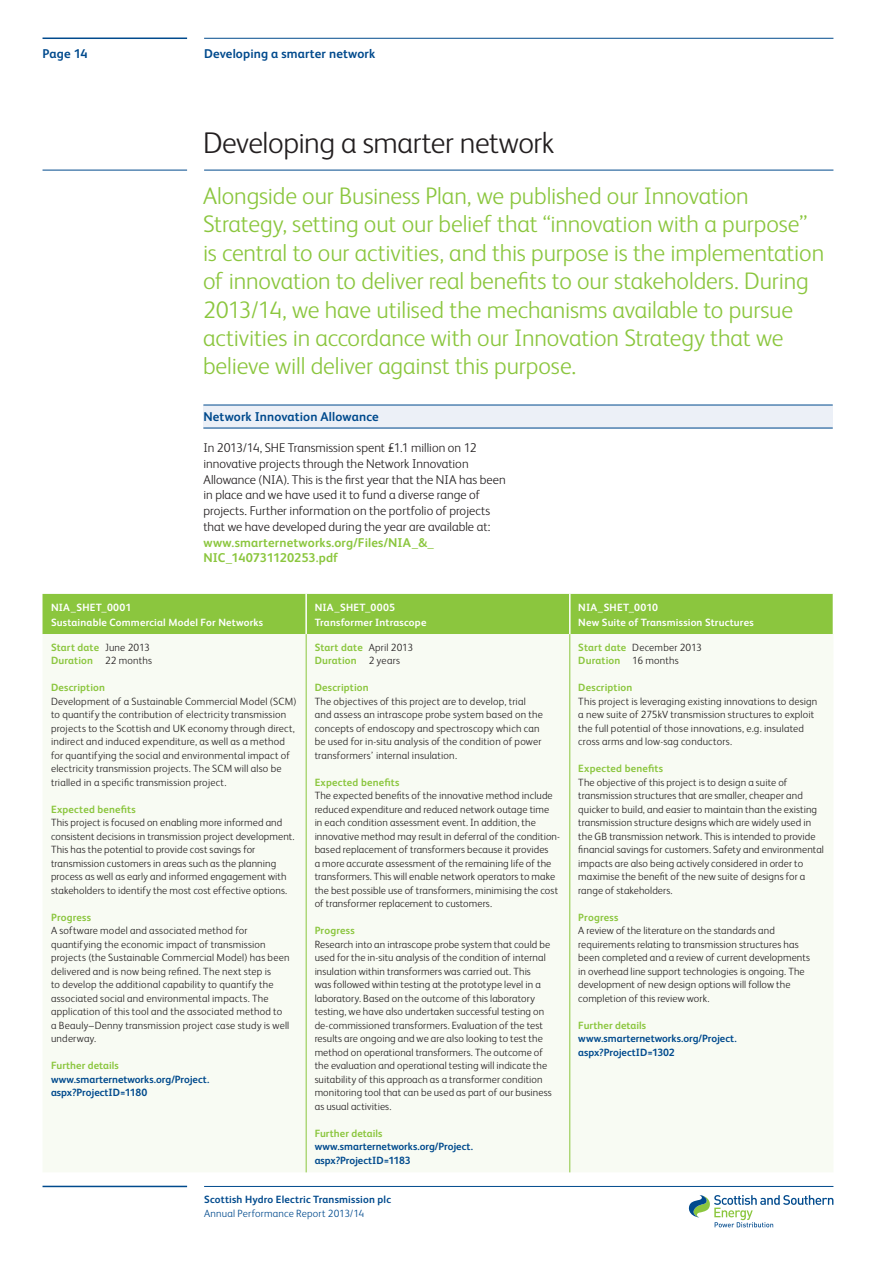
<style>
.page{position:relative;width:893px;height:1263px;background:#fff}
.page>*{position:absolute;margin:0;border:0;box-sizing:border-box;transform-origin:0 0}
.t1{font:300 30px "FS Albert";letter-spacing:-.015em;color:#231f20}
.t2{font:300 24px/28.5px "FS Albert";letter-spacing:-.005em;color:#8bc63e}
.t3{font:300 12.75px/15.8px "FS Albert";color:#231f20}
.t4{font:700 12.75px "FS Albert";letter-spacing:.01em;color:#004a8d}
.t5{font:700 12.75px/15.8px "FS Albert";letter-spacing:.01em;color:#8bc63e}
.t6{font:300 10.5px/13.5px "FS Albert";letter-spacing:.01em;color:#231f20}
.t7{font:700 10.5px/13.5px "FS Albert";letter-spacing:.005em;color:#004a8d}
.t8{font:700 10.5px "FS Albert";letter-spacing:.02em;color:#8bc63e}
.t9{font:700 10.5px/15px "FS Albert";letter-spacing:.02em;color:#fff}
.t10{font:300 10.5px "FS Albert";letter-spacing:.02em;color:#004a8d}
.s1{font-weight:300;color:#231f20}
.s2{color:#8bc63e}
.s3{font-weight:700;color:#8bc63e}
</style>
<div class="page">
<hr style="left:204px;top:38px;width:629px;height:1px;background:#004a8d">
<hr style="left:43px;top:38px;width:144px;height:1px;background:#004a8d">
<svg style="left:688px;top:1195px;width:145px;height:32px"></svg>
<hr style="left:204px;top:1186px;width:629px;height:1px;background:#004a8d">
<hr style="left:43px;top:1186px;width:144px;height:1px;background:#004a8d">
<hr style="left:204px;top:170px;width:629px;height:1px;background:#004a8d">
<hr style="left:43px;top:170px;width:144px;height:1px;background:#004a8d">
<div style="left:203px;top:405px;width:630px;height:23px;background:#ecf0f7"></div>
<hr style="left:203px;top:405px;width:630px;height:1px;background:#004a8d">
<hr style="left:203px;top:428px;width:630px;height:1px;background:#004a8d">
<div style="left:43px;top:594px;width:790px;height:40px;background:#8bc63e"></div>
<div style="left:43px;top:634px;width:790px;height:538px;background:#f8fbf3"></div>
<hr style="left:305px;top:594px;width:2px;height:40px;background:#fff">
<hr style="left:569px;top:594px;width:2px;height:40px;background:#fff">
<hr style="left:306px;top:634px;width:1px;height:538px;background:#8bc63e">
<hr style="left:569px;top:634px;width:1px;height:538px;background:#8bc63e">
<p class="t4" style="left:43px;top:47px;width:47px">Page 14</p>
<p class="t4" style="left:204px;top:47px;width:173px">Developing a smarter network</p>
<p class="t1" style="left:203px;top:125px;width:353px">Developing a smarter network</p>
<p class="t2" style="left:203px;top:181px;width:623px">Alongside our Business Plan, we published our Innovation Strategy, setting out our belief that “innovation with a purpose” is central to our activities, and this purpose is the implementation of innovation to deliver real benefits to our stakeholders. During 2013/14, we have utilised the mechanisms available to pursue activities in accordance with our Innovation Strategy that we believe will deliver against this purpose.</p>
<p class="t4" style="left:203px;top:409px;width:177px">Network Innovation Allowance</p>
<p class="t3" style="left:203px;top:440px;width:304px">In 2013/14, SHE Transmission spent £1.1 million on 12 innovative projects through the Network Innovation Allowance (NIA). This is the first year that the NIA has been in place and we have used it to fund a diverse range of projects. Further information on the portfolio of projects that we have developed during the year are available at:</p>
<p class="t5" style="left:203px;top:534px;width:232px">www.smarternetworks.org/Files/NIA_&amp;_<br>NIC_140731120253.pdf</p>
<p class="t9" style="left:51px;top:599px;width:214px">NIA_SHET_0001<br>Sustainable Commercial Model For Networks</p>
<p class="t9" style="left:315px;top:599px;width:113px">NIA_SHET_0005<br>Transformer Intrascope</p>
<p class="t9" style="left:578px;top:599px;width:177px">NIA_SHET_0010<br>New Suite of Transmission Structures</p>
<p class="t8" style="left:51px;top:641px;width:100px">Start date <span class="s1">June 2013</span></p>
<p class="t8" style="left:51px;top:655px;width:102px">Duration <span class="s1">22 months</span></p>
<p class="t8" style="left:51px;top:682px;width:56px">Description</p>
<p class="t6" style="left:51px;top:694px;width:247px">Development of a Sustainable Commercial Model (SCM) to quantify the contribution of electricity transmission projects to the Scottish and UK economy through direct, indirect and induced expenditure, as well as a method for quantifying the social and environmental impact of electricity transmission projects. The SCM will also be trialled in a specific transmission project.</p>
<p class="t8" style="left:51px;top:803px;width:86px">Expected benefits</p>
<p class="t6" style="left:51px;top:816px;width:245px">This project is focused on enabling more informed and consistent decisions in transmission project development.<br>This has the potential to provide cost savings for transmission customers in areas such as the planning process as well as early and informed engagement with stakeholders to identify the most cost effective options.</p>
<p class="t8" style="left:51px;top:911px;width:42px">Progress</p>
<p class="t6" style="left:51px;top:924px;width:240px">A software model and associated method for quantifying the economic impact of transmission projects (the Sustainable Commercial Model) has been delivered and is now being refined. The next step is<br>to develop the additional capability to quantify the associated social and environmental impacts. The application of this tool and the associated method to a Beauly–Denny transmission project case study is well underway.</p>
<p class="t7" style="left:51px;top:1059px;width:160px"><span class="s2">Further details </span>www.smarternetworks.org/Project. aspx?ProjectID=1180</p>
<p class="t8" style="left:315px;top:641px;width:100px">Start date <span class="s1">April 2013</span></p>
<p class="t8" style="left:315px;top:655px;width:87px">Duration <span class="s1">2 years</span></p>
<p class="t8" style="left:315px;top:682px;width:56px">Description</p>
<p class="t6" style="left:315px;top:694px;width:230px">The objectives of this project are to develop, trial and assess an intrascope probe system based on the concepts of endoscopy and spectroscopy which can be used for in-situ analysis of the condition of power transformers’ internal insulation.</p>
<p class="t8" style="left:315px;top:776px;width:86px">Expected benefits</p>
<p class="t6" style="left:315px;top:789px;width:247px">The expected benefits of the innovative method include reduced expenditure and reduced network outage time<br>in each condition assessment event. In addition, the innovative method may result in deferral of the condition&shy;based replacement of transformers because it provides<br>a more accurate assessment of the remaining life of the transformers. This will enable network operators to make the best possible use of transformers, minimising the cost of transformer replacement to customers.</p>
<p class="t8" style="left:315px;top:925px;width:42px">Progress</p>
<p class="t6" style="left:315px;top:937px;width:238px">Research into an intrascope probe system that could be used for the in-situ analysis of the condition of internal insulation within transformers was carried out. This<br>was followed within testing at the prototype level in a laboratory. Based on the outcome of this laboratory testing, we have also undertaken successful testing on de-commissioned transformers. Evaluation of the test results are ongoing and we are also looking to test the method on operational transformers. The outcome of the evaluation and operational testing will indicate the suitability of this approach as a transformer condition monitoring tool that can be used as part of our business as usual activities.</p>
<p class="t7" style="left:315px;top:1126px;width:160px"><span class="s2">Further details </span>www.smarternetworks.org/Project. aspx?ProjectID=1183</p>
<p class="t6" style="left:578px;top:640px;width:125px"><span class="s3">Start date</span> December 2013</p>
<p class="t8" style="left:578px;top:655px;width:102px">Duration <span class="s1">16 months</span></p>
<p class="t8" style="left:578px;top:682px;width:56px">Description</p>
<p class="t6" style="left:578px;top:694px;width:241px">This project is leveraging existing innovations to design a new suite of 275kV transmission structures to exploit the full potential of those innovations, e.g. insulated cross arms and low-sag conductors.</p>
<p class="t8" style="left:578px;top:763px;width:86px">Expected benefits</p>
<p class="t6" style="left:578px;top:775px;width:247px">The objective of this project is to design a suite of transmission structures that are smaller, cheaper and quicker to build, and easier to maintain than the existing transmission structure designs which are widely used in the GB transmission network. This is intended to provide financial savings for customers. Safety and environmental impacts are also being actively considered in order to maximise the benefit of the new suite of designs for a range of stakeholders.</p>
<p class="t8" style="left:578px;top:911px;width:42px">Progress</p>
<p class="t6" style="left:578px;top:924px;width:233px">A review of the literature on the standards and requirements relating to transmission structures has been completed and a review of current developments in overhead line support technologies is ongoing. The development of new design options will follow the completion of this review work.</p>
<p class="t7" style="left:578px;top:1018px;width:160px"><span class="s2">Further details </span>www.smarternetworks.org/Project. aspx?ProjectID=1302</p>
<p class="t7" style="left:204px;top:1193px;width:188px">Scottish Hydro Electric Transmission plc</p>
<p class="t10" style="left:204px;top:1207px;width:162px">Annual Performance Report 2013/14</p>
</div>
